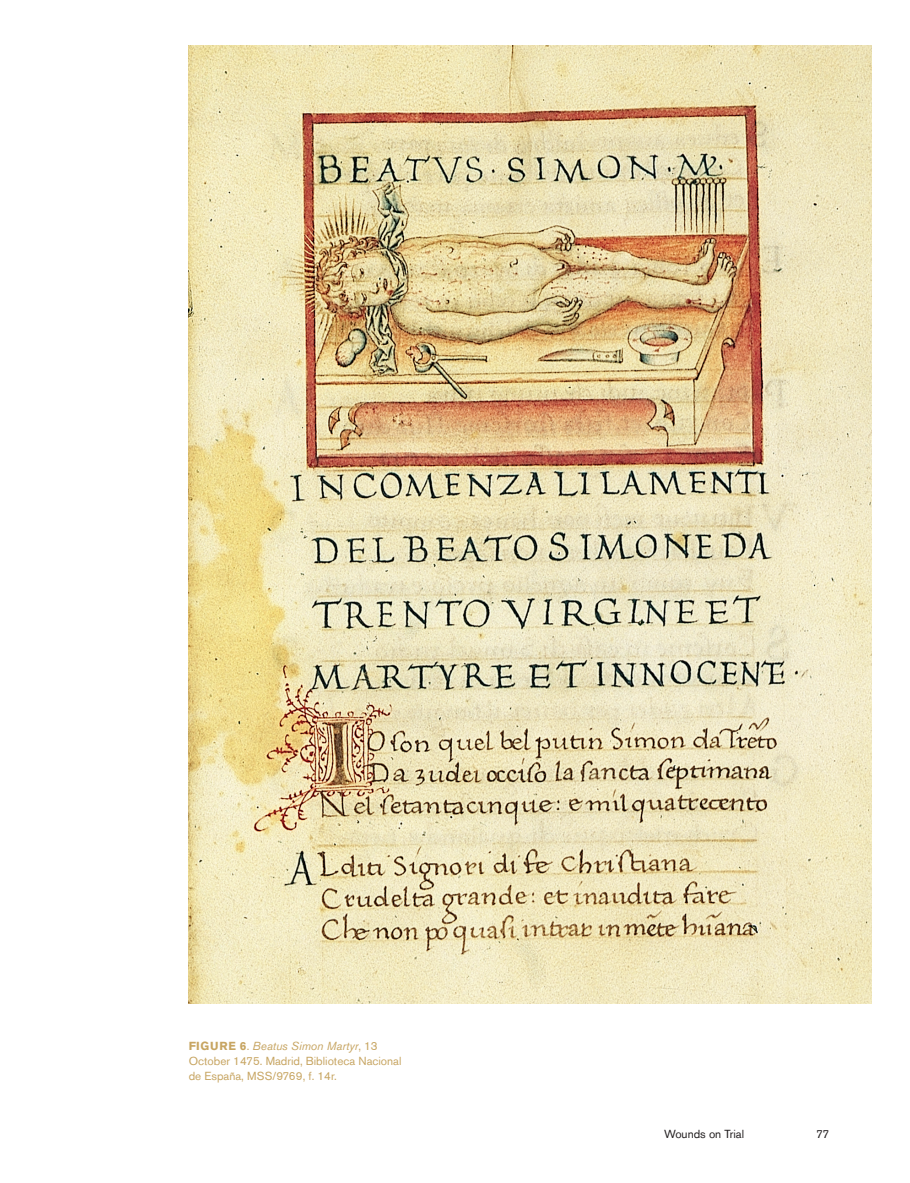
<style>
.page{position:relative;width:910px;height:1183px;background:#fff}
.page>*{position:absolute;margin:0;border:0;box-sizing:border-box;transform-origin:0 0}
.t1{font:11.7px/14.5px "Akzidenz Grotesk BE Regular 2";color:#c7a562}
.t2{font:italic 11.7px "Akzidenz Grotesk BE";color:#c7a562}
.t3{font:11.7px "Akzidenz Grotesk BE";color:#231f20}
.s1{font-weight:700;font-style:normal}
.s2{font-style:normal}
.s3{font-family:"Akzidenz Grotesk BE Regular 2";font-style:normal}
</style>
<div class="page">
<img style="left:189px;top:46px;width:683px;height:957px">
<p class="t2" style="left:189px;top:1038px;width:191px"><span class="s1">FIGURE 6</span><span class="s2">.</span> Beatus Simon Martyr<span class="s3">, 13</span></p>
<p class="t1" style="left:189px;top:1053px;width:214px">October 1475. Madrid, Biblioteca Nacional de España, MSS/9769, f. 14r.</p>
<p class="t3" style="left:664px;top:1126px;width:81px">Wounds on Trial</p>
<p class="t3" style="left:816px;top:1126px;width:15px">77</p>
</div>
